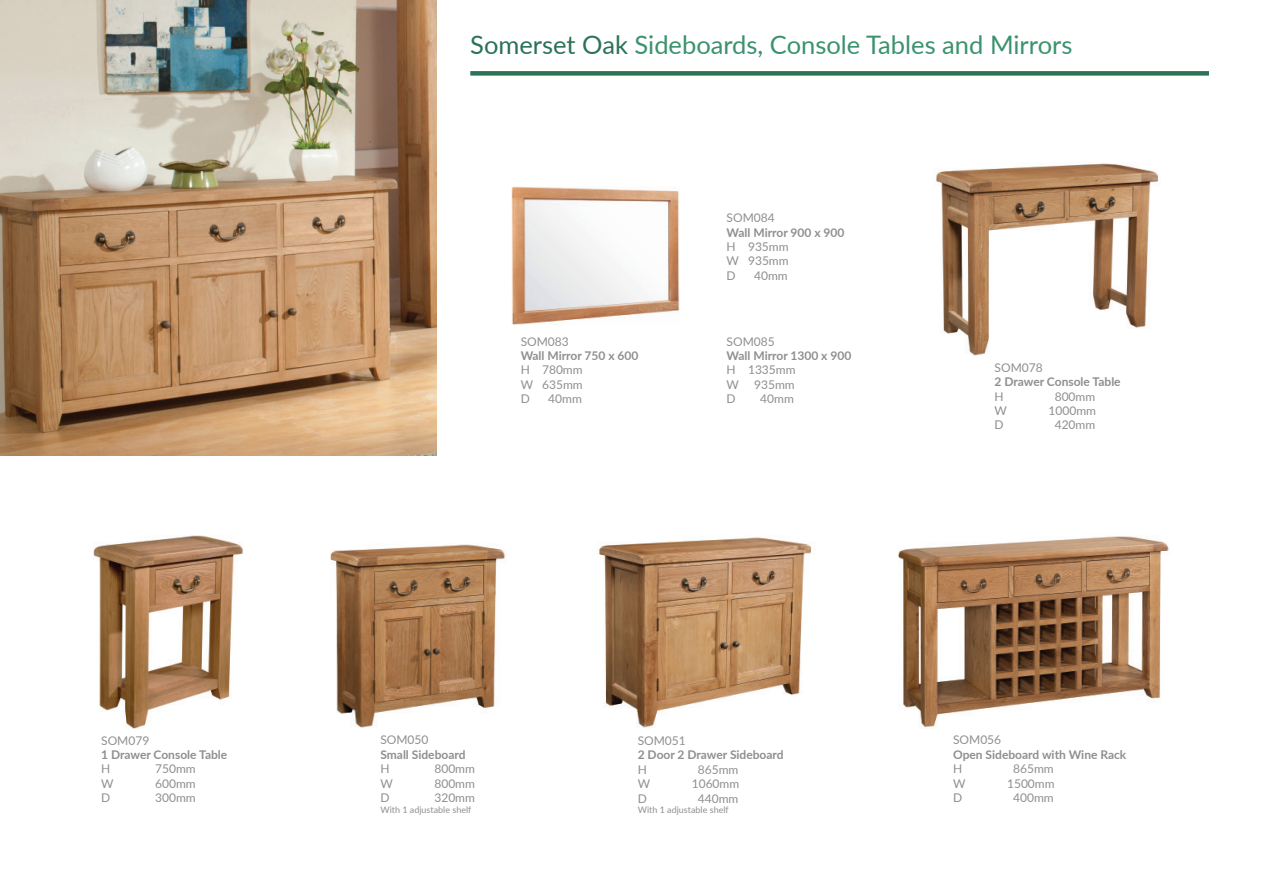
<style>
.page{position:relative;width:1263px;height:893px;background:#fff}
.page>*{position:absolute;margin:0;border:0;box-sizing:border-box;transform-origin:0 0}
.t1{font:25.5px "Lato";color:#3a926e}
.t2{font:12px/14.4px "Lato";color:#908e90;text-align:justify}
.t3{font:700 12px "Lato";color:#908e90}
.t4{font:9px "Lato";color:#908e90}
.s1{color:#2b7256}
</style>
<div class="page">
<div style="left:470px;top:71px;width:739px;height:5px;background:#2b7256"></div>
<img style="left:512px;top:186px;width:168px;height:138px">
<img style="left:936px;top:163px;width:223px;height:193px">
<img style="left:94px;top:535px;width:149px;height:193px">
<img style="left:330px;top:544px;width:177px;height:184px">
<img style="left:599px;top:537px;width:213px;height:191px">
<img style="left:899px;top:536px;width:270px;height:192px">
<img style="left:0;top:0;width:437px;height:456px">
<p class="t2" style="left:101px;top:733px;width:50px">SOM079</p>
<p class="t3" style="left:101px;top:746px;width:128px">1 Drawer Console Table</p>
<p class="t2" style="left:101px;top:761px;width:11px">H</p>
<p class="t2" style="left:155px;top:761px;width:42px">750mm</p>
<p class="t2" style="left:101px;top:776px;width:14px">W</p>
<p class="t2" style="left:155px;top:776px;width:42px">600mm</p>
<p class="t2" style="left:101px;top:790px;width:11px">D</p>
<p class="t2" style="left:155px;top:790px;width:42px">300mm</p>
<h1 class="t1" style="left:470px;top:27px;width:604px"><span class="s1">Somerset Oak</span> Sideboards, Console Tables and Mirrors</h1>
<p class="t2" style="left:521px;top:333px;width:50px">SOM083</p>
<p class="t3" style="left:521px;top:347px;width:119px">Wall Mirror 750 x 600</p>
<p class="t2" style="left:521px;top:362px;width:64px">H 780mm W 635mm D</p>
<p class="t2" style="left:548px;top:391px;width:35px">40mm</p>
<p class="t2" style="left:727px;top:210px;width:50px">SOM084</p>
<p class="t3" style="left:727px;top:223px;width:119px">Wall Mirror 900 x 900</p>
<p class="t2" style="left:727px;top:239px;width:64px">H 935mm W 935mm D</p>
<p class="t2" style="left:754px;top:268px;width:35px">40mm</p>
<p class="t2" style="left:727px;top:333px;width:50px">SOM085</p>
<p class="t3" style="left:727px;top:347px;width:126px">Wall Mirror 1300 x 900</p>
<p class="t2" style="left:727px;top:362px;width:71px">H 1335mm<br>W</p>
<p class="t2" style="left:754px;top:377px;width:42px">935mm</p>
<p class="t2" style="left:727px;top:391px;width:11px">D</p>
<p class="t2" style="left:760px;top:391px;width:35px">40mm</p>
<p class="t2" style="left:994px;top:360px;width:50px">SOM078</p>
<p class="t3" style="left:994px;top:373px;width:128px">2 Drawer Console Table</p>
<p class="t2" style="left:994px;top:389px;width:11px">H</p>
<p class="t2" style="left:1055px;top:389px;width:42px">800mm</p>
<p class="t2" style="left:994px;top:403px;width:14px">W</p>
<p class="t2" style="left:1048px;top:403px;width:49px">1000mm</p>
<p class="t2" style="left:994px;top:417px;width:11px">D</p>
<p class="t2" style="left:1055px;top:417px;width:42px">420mm</p>
<p class="t2" style="left:380px;top:732px;width:50px">SOM050</p>
<p class="t3" style="left:380px;top:746px;width:87px">Small Sideboard</p>
<p class="t2" style="left:380px;top:761px;width:11px">H</p>
<p class="t2" style="left:434px;top:761px;width:42px">800mm</p>
<p class="t2" style="left:380px;top:775px;width:14px">W</p>
<p class="t2" style="left:434px;top:775px;width:42px">800mm</p>
<p class="t2" style="left:380px;top:790px;width:11px">D</p>
<p class="t2" style="left:434px;top:790px;width:42px">320mm</p>
<p class="t4" style="left:380px;top:803px;width:92px">With 1 adjustable shelf</p>
<p class="t2" style="left:638px;top:733px;width:50px">SOM051</p>
<p class="t3" style="left:638px;top:746px;width:147px">2 Door 2 Drawer Sideboard</p>
<p class="t2" style="left:638px;top:762px;width:11px">H</p>
<p class="t2" style="left:698px;top:762px;width:42px">865mm</p>
<p class="t2" style="left:638px;top:776px;width:14px">W</p>
<p class="t2" style="left:692px;top:776px;width:49px">1060mm</p>
<p class="t2" style="left:638px;top:790px;width:11px">D</p>
<p class="t2" style="left:698px;top:790px;width:42px">440mm</p>
<p class="t4" style="left:638px;top:804px;width:92px">With 1 adjustable shelf</p>
<p class="t2" style="left:953px;top:732px;width:50px">SOM056</p>
<p class="t3" style="left:953px;top:746px;width:175px">Open Sideboard with Wine Rack</p>
<p class="t2" style="left:953px;top:761px;width:11px">H</p>
<p class="t2" style="left:1013px;top:761px;width:42px">865mm</p>
<p class="t2" style="left:953px;top:776px;width:14px">W</p>
<p class="t2" style="left:1007px;top:776px;width:49px">1500mm</p>
<p class="t2" style="left:953px;top:790px;width:11px">D</p>
<p class="t2" style="left:1013px;top:790px;width:42px">400mm</p>
</div>
